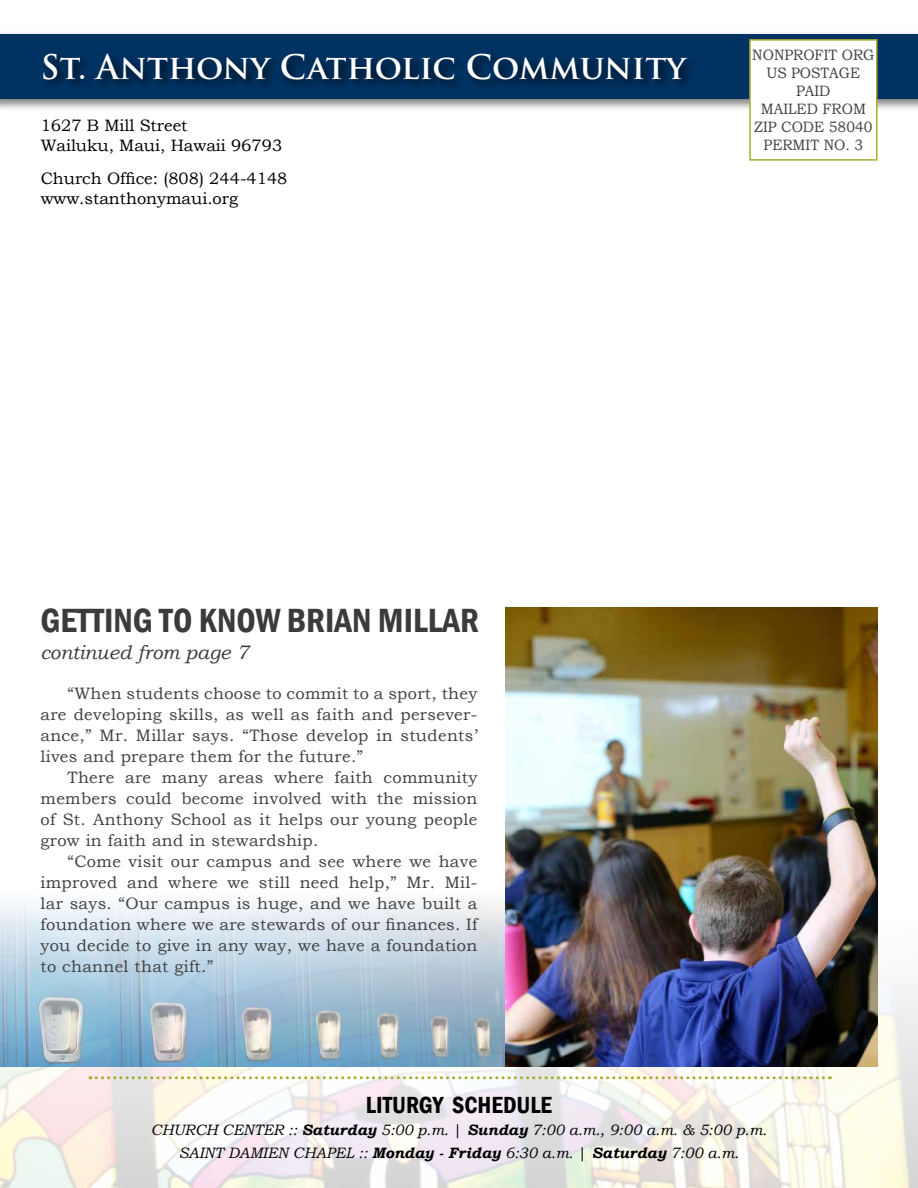
<style>
.page{position:relative;width:918px;height:1188px;background:#fff}
.page>*{position:absolute;margin:0;border:0;box-sizing:border-box;transform-origin:0 0}
.t1{font:600 condensed 34.5px "Franklin Gothic";color:#3b3b3c}
.t2{font:700 33px "Trajan Pro";color:#fff}
.t3{font:600 condensed 24px "Franklin Gothic";color:#000}
.t4{font:italic 19.5px "Bookman Old Style";color:#3b3b3c}
.t5{font:16.5px/21px "Bookman Old Style";letter-spacing:.02em;color:#414042;text-align:justify}
.t6{font:16.5px/19.8px "Bookman Old Style";color:#000}
.t7{font:italic 15px/22.5px "Bookman Old Style";color:#000;text-align:center}
.t8{font:15px/18px "Bookman Old Style";color:#414042;text-align:center;scale:.94 1}
.s1{font-weight:700}
.s2{font-style:normal}
</style>
<div class="page">
<img style="left:0;top:868px;width:918px;height:320px">
<svg style="left:90px;top:1076px;width:733px;height:3px"></svg>
<div style="left:0;top:30px;width:918px;height:81px;background:#000;opacity:.51"></div>
<div style="left:0;top:34px;width:918px;height:65px;background:#003262"></div>
<div style="left:40px;top:50px;width:660px;height:42px;background:#000;opacity:.75"></div>
<div style="left:750px;top:40px;width:127px;height:120px;background:#fff"></div>
<div style="left:749px;top:39px;width:129px;height:122px;border:2px solid #a8ad2c"></div>
<img style="left:0;top:891px;width:506px;height:175px">
<img style="left:506px;top:608px;width:372px;height:458px">
<h2 class="t2" style="left:40px;top:46px;width:647px">St. Anthony Catholic Community</h2>
<p class="t8" style="left:752px;top:46px;width:131px">NONPROFIT ORG<br>US POSTAGE<br>PAID<br>MAILED FROM<br>ZIP CODE 58040<br>PERMIT NO. 3</p>
<p class="t6" style="left:41px;top:115px;width:243px">1627 B Mill Street<br>Wailuku, Maui, Hawaii 96793</p>
<p class="t6" style="left:41px;top:168px;width:248px">Church Office: (808) 244-4148 www.stanthonymaui.org</p>
<h1 class="t1" style="left:40px;top:598px;width:440px">GETTING TO KNOW BRIAN MILLAR</h1>
<p class="t4" style="left:40px;top:639px;width:210px">continued from page 7</p>
<p class="t5" style="left:41px;top:683px;width:438px;text-indent:27px">“When students choose to commit to a sport, they are developing skills, as well as faith and persever&shy;ance,” Mr. Millar says. “Those develop in students’ lives and prepare them for the future.”</p>
<p class="t5" style="left:41px;top:767px;width:438px;text-indent:27px">There are many areas where faith community members could become involved with the mission of St. Anthony School as it helps our young people grow in faith and in stewardship.</p>
<p class="t5" style="left:41px;top:851px;width:438px;text-indent:27px">“Come visit our campus and see where we have improved and where we still need help,” Mr. Mil&shy;lar says. “Our campus is huge, and we have built a foundation where we are stewards of our finances. If you decide to give in any way, we have a foundation to channel that gift.”</p>
<h3 class="t3" style="left:366px;top:1089px;width:188px">LITURGY SCHEDULE</h3>
<p class="t7" style="left:151px;top:1119px;width:618px">CHURCH CENTER :: <span class="s1">Saturday</span> 5:00 p.m. <span class="s2">|</span> <span class="s1">Sunday</span> 7:00 a.m., 9:00 a.m. &amp; 5:00 p.m.<br>SAINT DAMIEN CHAPEL :: <span class="s1">Monday - Friday</span> 6:30 a.m. <span class="s2">|</span> <span class="s1">Saturday</span> 7:00 a.m.</p>
</div>
